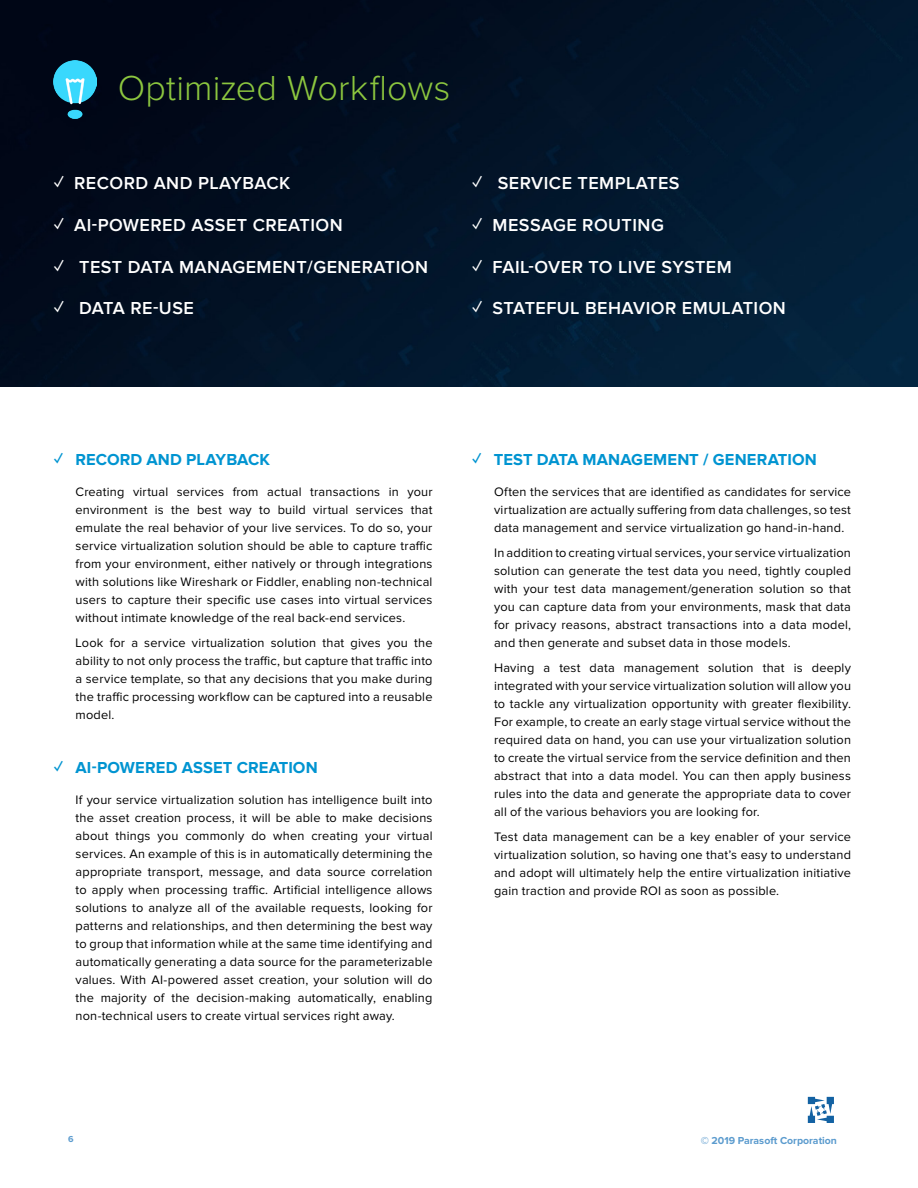
<style>
.page{position:relative;width:918px;height:1188px;background:#fff}
.page>*{position:absolute;margin:0;border:0;box-sizing:border-box;transform-origin:0 0}
.t1{font:300 36px "Proxima Nova";letter-spacing:.005em;color:#8cc63f}
.t2{font:600 18px "Proxima Nova";letter-spacing:.025em;color:#fff}
.t3{font:700 16.5px "Proxima Nova";letter-spacing:.005em;color:#0094d1}
.t4{font:12.75px/18px "Proxima Nova";letter-spacing:.015em;color:#000;text-align:justify}
.t5{font:700 10.5px "Proxima Nova";color:#5b9bce}
.t6{font:700 9px "Proxima Nova A";color:#5b9bce}
</style>
<div class="page">
<svg style="left:808px;top:1097px;width:26px;height:26px"></svg>
<img style="left:0;top:0;width:918px;height:386px">
<img style="left:54px;top:61px;width:42px;height:57px">
<p class="t1" style="left:118px;top:72px;width:334px">Optimized Workflows</p>
<p class="t2" style="left:54px;top:172px;width:238px">✓ RECORD AND PLAYBACK</p>
<p class="t2" style="left:54px;top:214px;width:290px">✓ AI-POWERED ASSET CREATION</p>
<p class="t2" style="left:54px;top:256px;width:376px">✓ TEST DATA MANAGEMENT/GENERATION</p>
<p class="t2" style="left:54px;top:298px;width:141px">✓ DATA RE-USE</p>
<p class="t2" style="left:472px;top:172px;width:209px">✓ SERVICE TEMPLATES</p>
<p class="t2" style="left:472px;top:214px;width:193px">✓ MESSAGE ROUTING</p>
<p class="t2" style="left:472px;top:256px;width:261px">✓ FAIL-OVER TO LIVE SYSTEM</p>
<p class="t2" style="left:472px;top:298px;width:315px">✓ STATEFUL BEHAVIOR EMULATION</p>
<p class="t3" style="left:54px;top:450px;width:218px">✓ RECORD AND PLAYBACK</p>
<p class="t4" style="left:76px;top:484px;width:358px">Creating virtual services from actual transactions in your environment is the best way to build virtual services that emulate the real behavior of your live services. To do so, your service virtualization solution should be able to capture traffic from your environment, either natively or through integrations with solutions like Wireshark or Fiddler, enabling non-technical users to capture their specific use cases into virtual services without intimate knowledge of the real back-end services.</p>
<p class="t4" style="left:76px;top:634px;width:358px">Look for a service virtualization solution that gives you the ability to not only process the traffic, but capture that traffic into a service template, so that any decisions that you make during the traffic processing workflow can be captured into a reusable model.</p>
<p class="t3" style="left:54px;top:758px;width:265px">✓ AI-POWERED ASSET CREATION</p>
<p class="t4" style="left:76px;top:791px;width:358px">If your service virtualization solution has intelligence built into the asset creation process, it will be able to make decisions about things you commonly do when creating your virtual services. An example of this is in automatically determining the appropriate transport, message, and data source correlation to apply when processing traffic. Artificial intelligence allows solutions to analyze all of the available requests, looking for patterns and relationships, and then determining the best way to group that information while at the same time identifying and automatically generating a data source for the parameterizable values. With AI-powered asset creation, your solution will do the majority of the decision-making automatically, enabling non-technical users to create virtual services right away.</p>
<p class="t3" style="left:472px;top:450px;width:346px">✓ TEST DATA MANAGEMENT / GENERATION</p>
<p class="t4" style="left:494px;top:484px;width:358px">Often the services that are identified as candidates for service virtualization are actually suffering from data challenges, so test data management and service virtualization go hand-in-hand.</p>
<p class="t4" style="left:494px;top:544px;width:358px">In addition to creating virtual services, your service virtualization solution can generate the test data you need, tightly coupled with your test data management/generation solution so that you can capture data from your environments, mask that data for privacy reasons, abstract transactions into a data model, and then generate and subset data in those models.</p>
<p class="t4" style="left:494px;top:659px;width:358px">Having a test data management solution that is deeply integrated with your service virtualization solution will allow you to tackle any virtualization opportunity with greater flexibility.<br>For example, to create an early stage virtual service without the required data on hand, you can use your virtualization solution to create the virtual service from the service definition and then abstract that into a data model. You can then apply business rules into the data and generate the appropriate data to cover all of the various behaviors you are looking for.</p>
<p class="t4" style="left:494px;top:828px;width:358px">Test data management can be a key enabler of your service virtualization solution, so having one that’s easy to understand and adopt will ultimately help the entire virtualization initiative gain traction and provide ROI as soon as possible.</p>
<p class="t6" style="left:68px;top:1134px;width:7px">6</p>
<p class="t5" style="left:701px;top:1134px;width:138px">© 2019 Parasoft Corporation</p>
</div>
